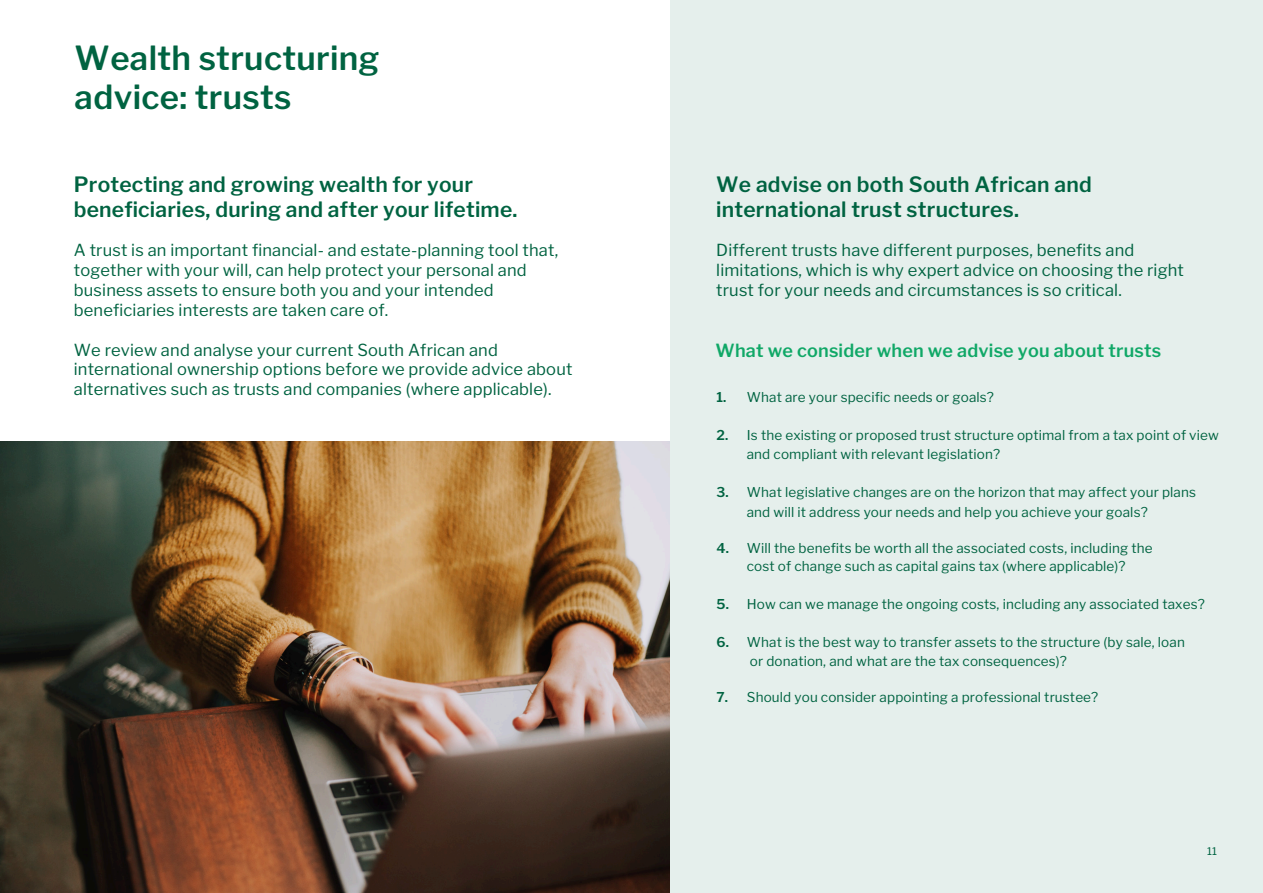
<style>
.page{position:relative;width:1263px;height:893px;background:#fff}
.page>*{position:absolute;margin:0;border:0;box-sizing:border-box;transform-origin:0 0}
.t1{font:600 33px/39.6px "Libre Franklin";letter-spacing:.01em;color:#006341}
.t2{font:600 21px/25.2px "Libre Franklin";letter-spacing:.01em;color:#006341}
.t3{font:600 18px "Libre Franklin";letter-spacing:.01em;color:#10a867}
.t4{font:16.5px/19.8px "Libre Franklin";letter-spacing:.01em;color:#006341}
.t5{font:13.5px/19.8px "Libre Franklin";letter-spacing:.01em;color:#006341}
.t6{font:10.5px "Libre Franklin";color:#006341}
.s1{font-weight:600}
</style>
<div class="page">
<img style="left:0;top:442px;width:670px;height:450px">
<div style="left:671px;top:0;width:592px;height:893px;background:#e5efec"></div>
<h1 class="t1" style="left:75px;top:35px;width:306px">Wealth structuring advice: trusts</h1>
<h2 class="t2" style="left:74px;top:170px;width:445px">Protecting and growing wealth for your beneficiaries, during and after your lifetime.</h2>
<p class="t4" style="left:74px;top:239px;width:486px">A trust is an important financial- and estate-planning tool that, together with your will, can help protect your personal and business assets to ensure both you and your intended beneficiaries interests are taken care of.</p>
<p class="t4" style="left:74px;top:338px;width:500px">We review and analyse your current South African and international ownership options before we provide advice about alternatives such as trusts and companies (where applicable).</p>
<h2 class="t2" style="left:716px;top:170px;width:377px">We advise on both South African and international trust structures.</h2>
<p class="t4" style="left:716px;top:239px;width:469px">Different trusts have different purposes, benefits and limitations, which is why expert advice on choosing the right trust for your needs and circumstances is so critical.</p>
<h3 class="t3" style="left:716px;top:336px;width:447px">What we consider when we advise you about trusts</h3>
<p class="t5" style="left:716px;top:386px;width:279px"><span class="s1">1.</span> What are your specific needs or goals?</p>
<p class="t5" style="left:747px;top:423px;width:474px;text-indent:-30px"><span class="s1">2.</span> Is the existing or proposed trust structure optimal from a tax point of view and compliant with relevant legislation?</p>
<p class="t5" style="left:747px;top:481px;width:451px;text-indent:-30px"><span class="s1">3.</span> What legislative changes are on the horizon that may affect your plans and will it address your needs and help you achieve your goals?</p>
<p class="t5" style="left:716px;top:538px;width:438px;line-height:18px;text-align:center"><span class="s1">4.</span> Will the benefits be worth all the associated costs, including the cost of change such as capital gains tax (where applicable)?</p>
<p class="t5" style="left:716px;top:593px;width:490px"><span class="s1">5.</span> How can we manage the ongoing costs, including any associated taxes?</p>
<p class="t5" style="left:750px;top:630px;width:437px;text-indent:-33px"><span class="s1">6.</span> What is the best way to transfer assets to the structure (by sale, loan or donation, and what are the tax consequences)?</p>
<p class="t5" style="left:716px;top:686px;width:383px"><span class="s1">7.</span> Should you consider appointing a professional trustee?</p>
<p class="t6" style="left:1207px;top:843px;width:11px">11</p>
</div>
